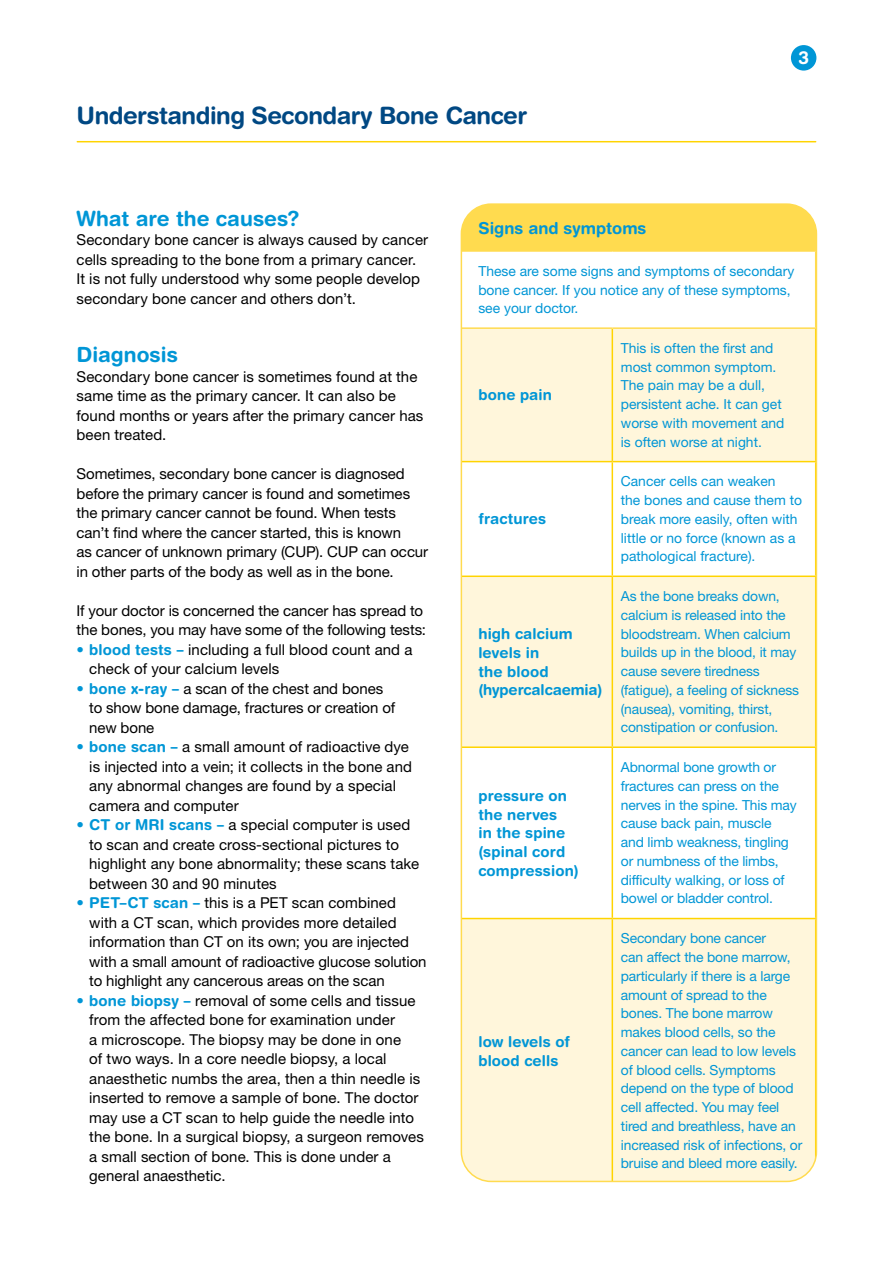
<style>
.page{position:relative;width:893px;height:1263px;background:#fff}
.page>*{position:absolute;margin:0;border:0;box-sizing:border-box;transform-origin:0 0}
.t1{font:700 24px "Helvetica Rounded LT Std";letter-spacing:-.02em;color:#004883}
.t2{font:700 21px "Helvetica Rounded LT Std";color:#0096d6}
.t3{font:700 18px "Helvetica Rounded LT Std";color:#fff}
.t4{font:700 16.5px "Helvetica Rounded LT Std";color:#0096d6}
.t5{font:15px/19.5px "Helvetica Neue LT Std";letter-spacing:.005em;color:#000}
.t6{font:700 15px/18.8px "Helvetica Rounded LT Std";letter-spacing:.01em;color:#0096d6}
.t7{font:13.8px/18.8px "Helvetica Neue LT Std";letter-spacing:-.01em;color:#0096d6}
.s1{color:#0096d6}
.s2{font-family:"Helvetica Rounded LT Std";font-weight:700;color:#0096d6}
</style>
<div class="page">
<hr style="left:77px;top:141px;width:739px;height:1px;background:#ffd400">
<div style="left:791px;top:45px;width:25px;height:26px;background:#0096d6;border-radius:50%"></div>
<div style="left:461px;top:205px;width:355px;height:46px;background:#ffdb4f"></div>
<svg style="left:461px;top:329px;width:354px;height:852px;fill:#fff6db"></svg>
<hr style="left:612px;top:329px;width:1px;height:132px;background:#ffd400">
<hr style="left:612px;top:462px;width:1px;height:113px;background:#ffd400">
<hr style="left:612px;top:577px;width:1px;height:169px;background:#ffd400">
<hr style="left:612px;top:748px;width:1px;height:170px;background:#ffd400">
<hr style="left:612px;top:919px;width:1px;height:262px;background:#ffd400">
<hr style="left:815px;top:919px;width:1px;height:262px;background:#ffd400">
<hr style="left:461px;top:461px;width:151px;height:1px;background:#ffd400">
<hr style="left:612px;top:461px;width:204px;height:1px;background:#ffd400">
<hr style="left:461px;top:575px;width:151px;height:2px;background:#ffd400">
<hr style="left:612px;top:575px;width:204px;height:2px;background:#ffd400">
<hr style="left:461px;top:746px;width:151px;height:2px;background:#ffd400">
<hr style="left:612px;top:746px;width:204px;height:2px;background:#ffd400">
<hr style="left:461px;top:918px;width:151px;height:1px;background:#ffd400">
<hr style="left:612px;top:918px;width:204px;height:1px;background:#ffd400">
<hr style="left:461px;top:204px;width:151px;height:2px;background:#ffdb4f">
<hr style="left:612px;top:204px;width:204px;height:2px;background:#ffdb4f">
<hr style="left:461px;top:250px;width:151px;height:2px;background:#ffdb4f">
<hr style="left:612px;top:250px;width:204px;height:2px;background:#ffdb4f">
<hr style="left:461px;top:327px;width:151px;height:2px;background:#ffdb4f">
<hr style="left:612px;top:327px;width:204px;height:2px;background:#ffdb4f">
<div style="left:461px;top:203px;width:356px;height:979px;border:2px solid #ffdb4f;border-radius:30px"></div>
<h1 class="t1" style="left:77px;top:101px;width:452px">Understanding Secondary Bone Cancer</h1>
<p class="t3" style="left:798px;top:47px;width:12px">3</p>
<h2 class="t2" style="left:77px;top:206px;width:225px">What are the causes?</h2>
<p class="t5" style="left:77px;top:230px;width:353px">Secondary bone cancer is always caused by cancer cells spreading to the bone from a primary cancer.<br>It is not fully understood why some people develop secondary bone cancer and others don’t.</p>
<h2 class="t2" style="left:77px;top:342px;width:103px">Diagnosis</h2>
<p class="t5" style="left:77px;top:367px;width:348px">Secondary bone cancer is sometimes found at the same time as the primary cancer. It can also be found months or years after the primary cancer has been treated.</p>
<p class="t5" style="left:77px;top:464px;width:353px">Sometimes, secondary bone cancer is diagnosed before the primary cancer is found and sometimes the primary cancer cannot be found. When tests can’t find where the cancer started, this is known<br>as cancer of unknown primary (CUP). CUP can occur in other parts of the body as well as in the bone.</p>
<p class="t5" style="left:77px;top:601px;width:351px">If your doctor is concerned the cancer has spread to the bones, you may have some of the following tests:</p>
<p class="t5" style="left:89px;top:640px;width:325px;text-indent:-13px"><span class="s1">•</span> <span class="s2">blood tests –</span> including a full blood count and a check of your calcium levels</p>
<p class="t5" style="left:89px;top:679px;width:307px;text-indent:-13px"><span class="s1">•</span> <span class="s2">bone x-ray –</span> a scan of the chest and bones to show bone damage, fractures or creation of new bone</p>
<p class="t5" style="left:89px;top:737px;width:324px;text-indent:-13px"><span class="s1">•</span> <span class="s2">bone scan –</span> a small amount of radioactive dye is injected into a vein; it collects in the bone and any abnormal changes are found by a special camera and computer</p>
<p class="t5" style="left:89px;top:815px;width:331px;text-indent:-13px"><span class="s1">•</span> <span class="s2">CT or MRI scans –</span> a special computer is used to scan and create cross-sectional pictures to highlight any bone abnormality; these scans take between 30 and 90 minutes</p>
<p class="t5" style="left:89px;top:893px;width:339px;text-indent:-13px"><span class="s1">•</span> <span class="s2">PET–CT scan –</span> this is a PET scan combined with a CT scan, which provides more detailed information than CT on its own; you are injected with a small amount of radioactive glucose solution to highlight any cancerous areas on the scan</p>
<p class="t5" style="left:89px;top:991px;width:336px;text-indent:-13px"><span class="s1">•</span> <span class="s2">bone biopsy –</span> removal of some cells and tissue from the affected bone for examination under<br>a microscope. The biopsy may be done in one<br>of two ways. In a core needle biopsy, a local anaesthetic numbs the area, then a thin needle is inserted to remove a sample of bone. The doctor may use a CT scan to help guide the needle into the bone. In a surgical biopsy, a surgeon removes a small section of bone. This is done under a general anaesthetic.</p>
<p class="t4" style="left:478px;top:218px;width:170px">Signs and symptoms</p>
<p class="t7" style="left:478px;top:261px;width:317px">These are some signs and symptoms of secondary bone cancer. If you notice any of these symptoms, see your doctor.</p>
<p class="t6" style="left:478px;top:385px;width:75px">bone pain</p>
<p class="t6" style="left:478px;top:509px;width:69px">fractures</p>
<p class="t6" style="left:478px;top:624px;width:125px">high calcium levels in<br>the blood (hypercalcaemia)</p>
<p class="t6" style="left:478px;top:786px;width:102px">pressure on the nerves<br>in the spine (spinal cord compression)</p>
<p class="t6" style="left:478px;top:1032px;width:93px">low levels of blood cells</p>
<p class="t7" style="left:621px;top:338px;width:165px">This is often the first and most common symptom.<br>The pain may be a dull, persistent ache. It can get worse with movement and is often worse at night.</p>
<p class="t7" style="left:621px;top:472px;width:183px">Cancer cells can weaken<br>the bones and cause them to break more easily, often with little or no force (known as a pathological fracture).</p>
<p class="t7" style="left:621px;top:587px;width:180px">As the bone breaks down, calcium is released into the bloodstream. When calcium builds up in the blood, it may cause severe tiredness (fatigue), a feeling of sickness (nausea), vomiting, thirst, constipation or confusion.</p>
<p class="t7" style="left:621px;top:758px;width:178px">Abnormal bone growth or fractures can press on the nerves in the spine. This may cause back pain, muscle and limb weakness, tingling or numbness of the limbs, difficulty walking, or loss of bowel or bladder control.</p>
<p class="t7" style="left:621px;top:929px;width:183px">Secondary bone cancer<br>can affect the bone marrow, particularly if there is a large amount of spread to the bones. The bone marrow makes blood cells, so the cancer can lead to low levels of blood cells. Symptoms depend on the type of blood cell affected. You may feel tired and breathless, have an increased risk of infections, or bruise and bleed more easily.</p>
</div>
